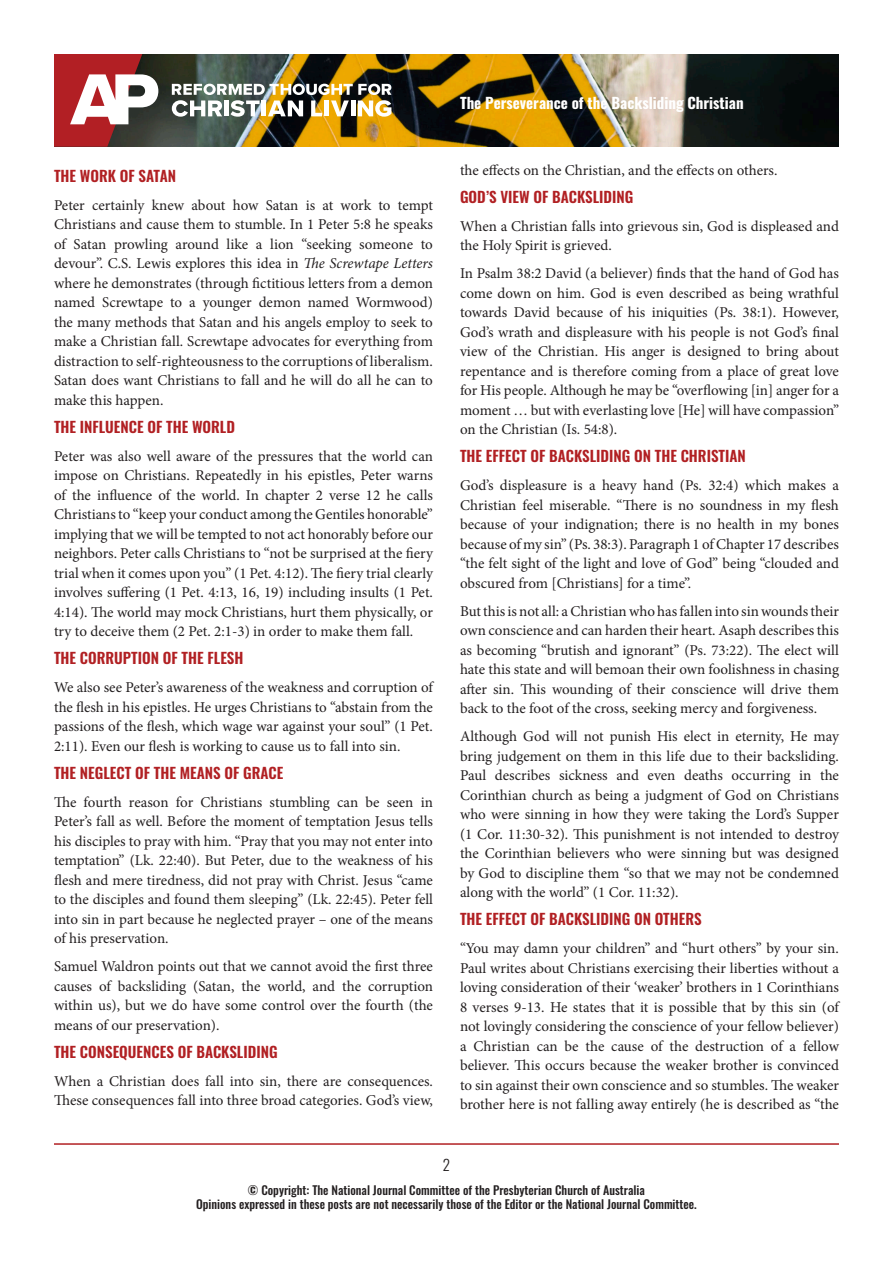
<style>
.page{position:relative;width:893px;height:1263px;background:#fff}
.page>*{position:absolute;margin:0;border:0;box-sizing:border-box;transform-origin:0 0}
.t1{font:15px/19.5px "Minion Pro";color:#231f20;text-align:justify}
.t2{font:600 15px "Oswald";color:#b12023}
.Header_Next_pages{font:700 15px "Oswald";color:#fff}
.t3{font:300 15px "Oswald";color:#231f20}
.t4{font:500 12px "Oswald";color:#231f20}
.s1{font-style:italic}
</style>
<div class="page">
<img style="left:158px;top:54px;width:681px;height:93px">
<svg style="left:54px;top:54px;width:104px;height:93px"></svg>
<img style="left:172px;top:84px;width:219px;height:33px">
<hr style="left:54px;top:1143px;width:785px;height:2px;background:#b12023">
<p class="Header_Next_pages" style="left:460px;top:95px;width:285px">The Perseverance of the Backsliding Christian</p>
<p class="t2" style="left:54px;top:168px;width:124px">THE WORK OF SATAN</p>
<p class="t1" style="left:54px;top:195px;width:380px">Peter certainly knew about how Satan is at work to tempt Christians and cause them to stumble. In 1 Peter 5:8 he speaks of Satan prowling around like a lion “seeking someone to devour”. C.S. Lewis explores this idea in <span class="s1">The Screwtape Letters </span>where he demonstrates (through fictitious letters from a demon named Screwtape to a younger demon named Wormwood) the many methods that Satan and his angels employ to seek to make a Christian fall. Screwtape advocates for everything from distraction to self-righteousness to the corruptions of liberalism.<br>Satan does want Christians to fall and he will do all he can to make this happen.</p>
<p class="t2" style="left:54px;top:419px;width:183px">THE INFLUENCE OF THE WORLD</p>
<p class="t1" style="left:54px;top:446px;width:380px">Peter was also well aware of the pressures that the world can impose on Christians. Repeatedly in his epistles, Peter warns of the influence of the world. In chapter 2 verse 12 he calls Christians to “keep your conduct among the Gentiles honorable” implying that we will be tempted to not act honorably before our neighbors. Peter calls Christians to “not be surprised at the fiery trial when it comes upon you” (1 Pet. 4:12). The fiery trial clearly involves suffering (1 Pet. 4:13, 16, 19) including insults (1 Pet.<br>4:14). The world may mock Christians, hurt them physically, or try to deceive them (2 Pet. 2:1-3) in order to make them fall.</p>
<p class="t2" style="left:54px;top:650px;width:191px">THE CORRUPTION OF THE FLESH</p>
<p class="t1" style="left:54px;top:678px;width:380px">We also see Peter’s awareness of the weakness and corruption of the flesh in his epistles. He urges Christians to “abstain from the passions of the flesh, which wage war against your soul” (1 Pet.<br>2:11). Even our flesh is working to cause us to fall into sin.</p>
<p class="t2" style="left:54px;top:765px;width:231px">THE NEGLECT OF THE MEANS OF GRACE</p>
<p class="t1" style="left:54px;top:792px;width:381px">The fourth reason for Christians stumbling can be seen in Peter’s fall as well. Before the moment of temptation Jesus tells his disciples to pray with him. “Pray that you may not enter into temptation” (Lk. 22:40). But Peter, due to the weakness of his flesh and mere tiredness, did not pray with Christ. Jesus “came to the disciples and found them sleeping” (Lk. 22:45). Peter fell into sin in part because he neglected prayer – one of the means of his preservation.</p>
<p class="t1" style="left:54px;top:957px;width:381px">Samuel Waldron points out that we cannot avoid the first three causes of backsliding (Satan, the world, and the corruption within us), but we do have some control over the fourth (the means of our preservation).</p>
<p class="t2" style="left:54px;top:1044px;width:225px">THE CONSEQUENCES OF BACKSLIDING</p>
<p class="t1" style="left:54px;top:1071px;width:380px">When a Christian does fall into sin, there are consequences.<br>These consequences fall into three broad categories. God’s view,</p>
<p class="t1" style="left:460px;top:160px;width:319px">the effects on the Christian, and the effects on others.</p>
<p class="t2" style="left:460px;top:189px;width:175px">GOD’S VIEW OF BACKSLIDING</p>
<p class="t1" style="left:460px;top:216px;width:380px">When a Christian falls into grievous sin, God is displeased and the Holy Spirit is grieved.</p>
<p class="t1" style="left:460px;top:264px;width:381px">In Psalm 38:2 David (a believer) finds that the hand of God has come down on him. God is even described as being wrathful towards David because of his iniquities (Ps. 38:1). However, God’s wrath and displeasure with his people is not God’s final view of the Christian. His anger is designed to bring about repentance and is therefore coming from a place of great love for His people. Although he may be “overflowing [in] anger for a moment … but with everlasting love [He] will have compassion” on the Christian (Is. 54:8).</p>
<p class="t2" style="left:460px;top:448px;width:287px">THE EFFECT OF BACKSLIDING ON THE CHRISTIAN</p>
<p class="t1" style="left:460px;top:476px;width:381px">God’s displeasure is a heavy hand (Ps. 32:4) which makes a Christian feel miserable. “There is no soundness in my flesh because of your indignation; there is no health in my bones because of my sin” (Ps. 38:3). Paragraph 1 of Chapter 17 describes “the felt sight of the light and love of God” being “clouded and obscured from [Christians] for a time”.</p>
<p class="t1" style="left:460px;top:601px;width:381px">But this is not all: a Christian who has fallen into sin wounds their own conscience and can harden their heart. Asaph describes this as becoming “brutish and ignorant” (Ps. 73:22). The elect will hate this state and will bemoan their own foolishness in chasing after sin. This wounding of their conscience will drive them back to the foot of the cross, seeking mercy and forgiveness.</p>
<p class="t1" style="left:460px;top:727px;width:380px">Although God will not punish His elect in eternity, He may bring judgement on them in this life due to their backsliding.<br>Paul describes sickness and even deaths occurring in the Corinthian church as being a judgment of God on Christians who were sinning in how they were taking the Lord’s Supper (1 Cor. 11:30-32). This punishment is not intended to destroy the Corinthian believers who were sinning but was designed by God to discipline them “so that we may not be condemned along with the world” (1 Cor. 11:32).</p>
<p class="t2" style="left:460px;top:911px;width:243px">THE EFFECT OF BACKSLIDING ON OTHERS</p>
<p class="t1" style="left:460px;top:939px;width:381px">“You may damn your children” and “hurt others” by your sin.<br>Paul writes about Christians exercising their liberties without a loving consideration of their ‘weaker’ brothers in 1 Corinthians 8 verses 9-13. He states that it is possible that by this sin (of not lovingly considering the conscience of your fellow believer) a Christian can be the cause of the destruction of a fellow believer. This occurs because the weaker brother is convinced to sin against their own conscience and so stumbles. The weaker brother here is not falling away entirely (he is described as “the</p>
<p class="t3" style="left:443px;top:1152px;width:9px">2</p>
<p class="t4" style="left:248px;top:1183px;width:398px">© Copyright: The National Journal Committee of the Presbyterian Church of Australia</p>
<p class="t4" style="left:196px;top:1198px;width:502px">Opinions expressed in these posts are not necessarily those of the Editor or the National Journal Committee.</p>
</div>
